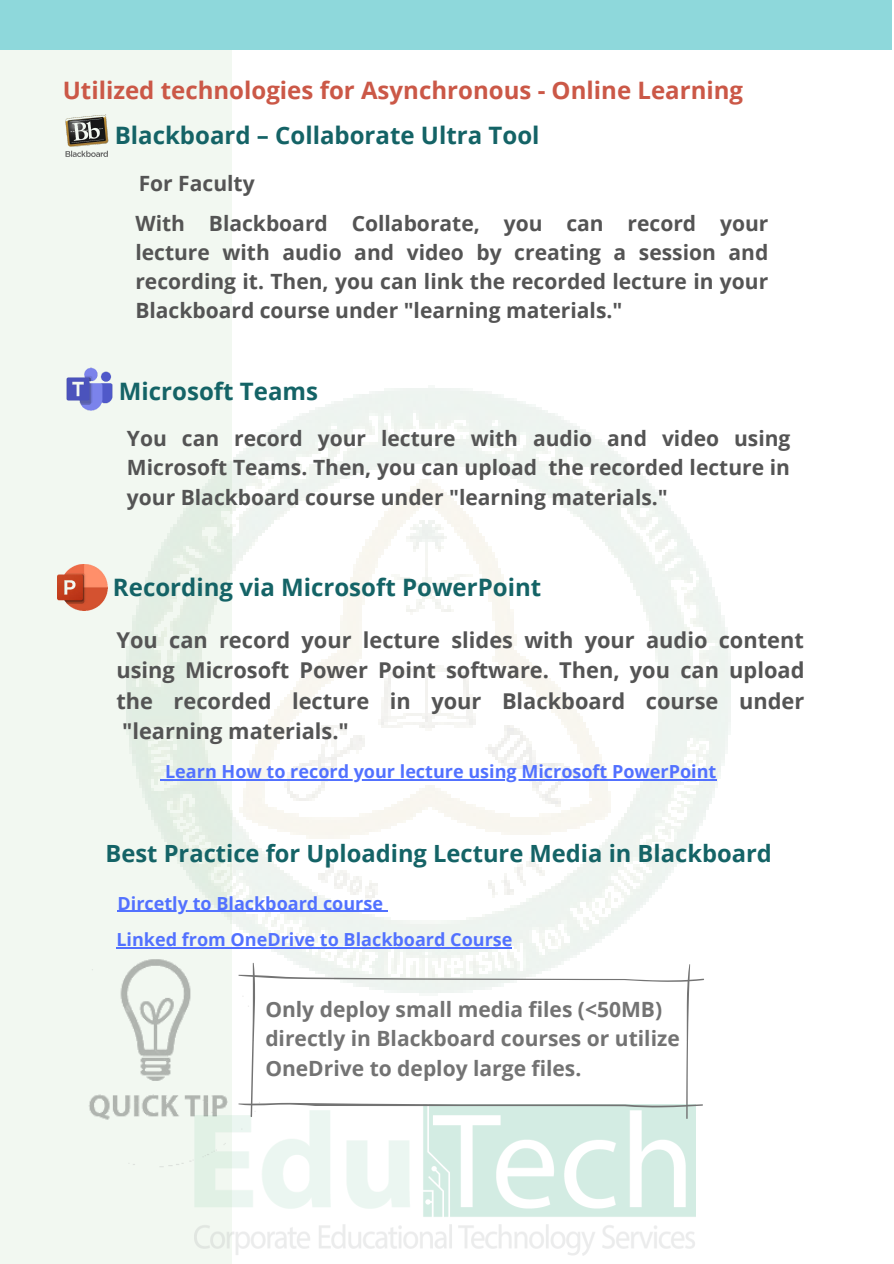
<style>
.page{position:relative;width:894px;height:1264px;background:#fff}
.page>*{position:absolute;margin:0;border:0;box-sizing:border-box;transform-origin:0 0}
.t1{font:700 24px "Open Sans";color:#146366}
.t2{font:700 24px "Open Sans";color:#cb5847}
.t3{font:700 23.7px "Open Sans";color:#146366}
.t4{font:700 21.75px/30.3px "Open Sans";color:#545454;text-align:justify}
.t5{font:700 21px/29.2px "Open Sans";color:#545454;text-align:justify}
.t6{font:700 21px/29.2px "Open Sans";color:#737373}
.t7{font:700 18px/36.5px "Open Sans";color:#5271ff}
</style>
<div class="page">
<div style="left:0;top:49px;width:231px;height:1214px;background:#f2f8f1"></div>
<div style="left:0;top:0;width:891px;height:50px;background:#8ed8db"></div>
<img style="left:82px;top:344px;width:649px;height:618px">
<img style="left:194px;top:1119px;width:501px;height:136px">
<img style="left:65px;top:115px;width:43px;height:41px">
<img style="left:66px;top:347px;width:81px;height:83px">
<img style="left:57px;top:564px;width:51px;height:46px">
<svg style="left:279px;top:962px;width:425px;height:157px"></svg>
<img style="left:82px;top:926px;width:197px;height:248px">
<hr style="left:165px;top:779px;width:551px;height:1px;background:#5271ff">
<hr style="left:117px;top:910px;width:266px;height:2px;background:#5271ff">
<hr style="left:116px;top:947px;width:396px;height:1px;background:#5271ff">
<p class="t2" style="left:63px;top:73px;width:681px">Utilized technologies for Asynchronous - Online Learning</p>
<p class="t1" style="left:115px;top:118px;width:426px">Blackboard – Collaborate Ultra Tool</p>
<p class="t5" style="left:139px;top:168px;width:117px">For Faculty</p>
<p class="t5" style="left:135px;top:208px;width:634px">With Blackboard Collaborate, you can record your lecture with audio and video by creating a session and recording it. Then, you can link the recorded lecture in your Blackboard course under "learning materials."</p>
<p class="t1" style="left:119px;top:374px;width:200px">Microsoft Teams</p>
<p class="t5" style="left:127px;top:423px;width:664px">You can record your lecture with audio and video using Microsoft Teams. Then, you can upload the recorded lecture in your Blackboard course under "learning materials."</p>
<p class="t1" style="left:113px;top:570px;width:429px">Recording via Microsoft PowerPoint</p>
<p class="t4" style="left:116px;top:624px;width:689px">You can record your lecture slides with your audio content using Microsoft Power Point software. Then, you can upload the recorded lecture in your Blackboard course under "learning materials."</p>
<p class="t7" style="left:165px;top:753px;width:552px">Learn How to record your lecture using Microsoft PowerPoint</p>
<p class="t3" style="left:105px;top:836px;width:667px">Best Practice for Uploading Lecture Media in Blackboard</p>
<p class="t7" style="left:116px;top:884px;width:397px">Dircetly to Blackboard course<br>Linked from OneDrive to Blackboard Course</p>
<p class="t6" style="left:265px;top:994px;width:416px">Only deploy small media files (&lt;50MB) directly in Blackboard courses or utilize<br>OneDrive to deploy large files.</p>
</div>
